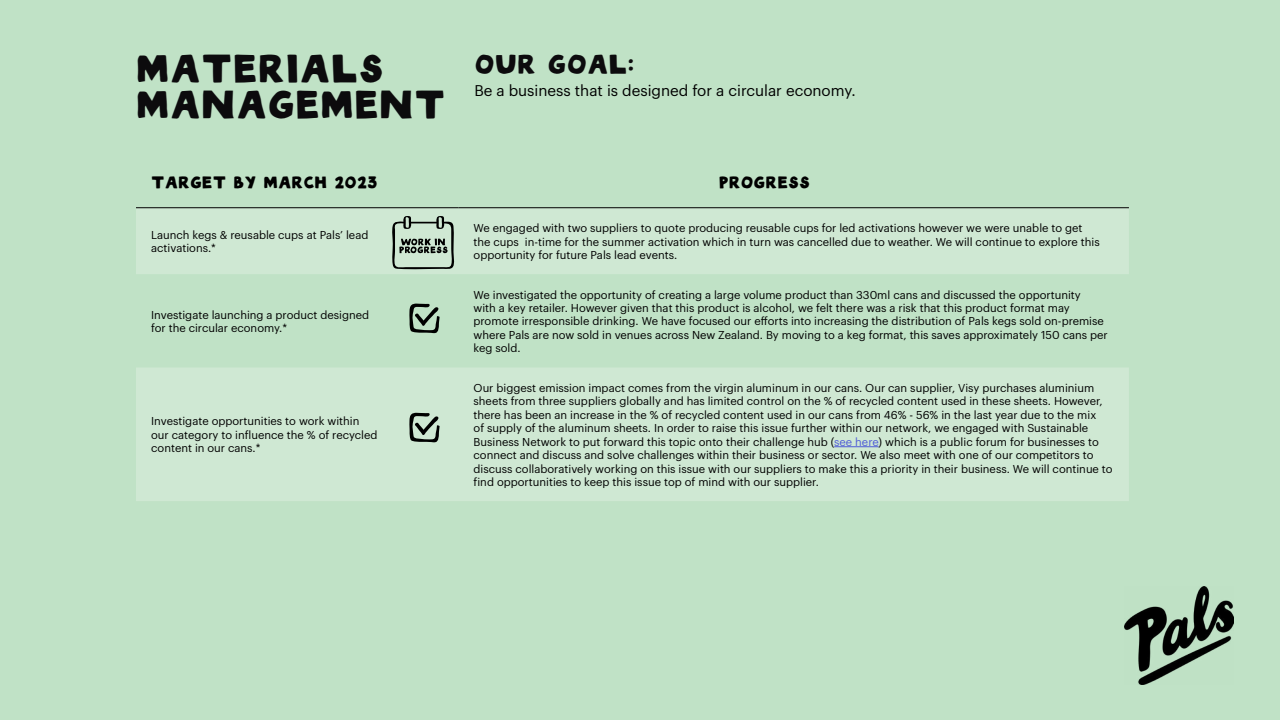
<style>
.page{position:relative;width:1280px;height:720px;background:#c0e2c6}
.page>*{position:absolute;margin:0;border:0;box-sizing:border-box;transform-origin:0 0}
.t1{font:28px/36px "Pals Final";color:#0c0b0d}
.t2{font:19.2px "Pals Final";color:#0c0b0d}
.t3{font:15.2px "Graphik";color:#000}
.t4{font:12px "Pals Final";color:#000}
.t5{font:11.2px/13.4px "Graphik";color:#000}
.s1{color:#4f5cd6}
</style>
<div class="page">
<svg style="left:136px;top:209px;width:993px;height:292px;fill:#cfe8d3"></svg>
<hr style="left:136px;top:208px;width:264px;height:1px;background:#000">
<hr style="left:400px;top:208px;width:58px;height:1px;background:#000">
<hr style="left:458px;top:208px;width:671px;height:1px;background:#000">
<hr style="left:834px;top:446px;width:45px;height:1px;background:#4f5cd6">
<svg style="left:409px;top:413px;width:31px;height:29px"></svg>
<svg style="left:391px;top:216px;width:64px;height:54px"></svg>
<svg style="left:409px;top:303px;width:31px;height:30px"></svg>
<img style="left:1125px;top:586px;width:108px;height:98px">
<h1 class="t1" style="left:136px;top:49px;width:311px">MATERIALS<br>MANAGEMENT</h1>
<h2 class="t2" style="left:474px;top:52px;width:162px">OUR GOAL:</h2>
<h3 class="t3" style="left:474px;top:80px;width:383px">Be a business that is designed for a circular economy.</h3>
<p class="t4" style="left:151px;top:175px;width:228px">TARGET BY MARCH 2023</p>
<p class="t4" style="left:719px;top:175px;width:93px">PROGRESS</p>
<p class="t5" style="left:151px;top:227px;width:219px">Launch kegs &amp; reusable cups at Pals’ lead activations.*</p>
<p class="t5" style="left:474px;top:220px;width:628px">We engaged with two suppliers to quote producing reusable cups for led activations however we were unable to get the cups in-time for the summer activation which in turn was cancelled due to weather. We will continue to explore this opportunity for future Pals lead events.</p>
<p class="t5" style="left:151px;top:307px;width:220px">Investigate launching a product designed for the circular economy.*</p>
<p class="t5" style="left:151px;top:414px;width:228px">Investigate opportunities to work within our category to influence the % of recycled content in our cans.*</p>
<p class="t5" style="left:474px;top:287px;width:636px">We investigated the opportunity of creating a large volume product than 330ml cans and discussed the opportunity<br>with a key retailer. However given that this product is alcohol, we felt there was a risk that this product format may promote irresponsible drinking. We have focused our efforts into increasing the distribution of Pals kegs sold on-premise where Pals are now sold in venues across New Zealand. By moving to a keg format, this saves approximately 150 cans per keg sold.</p>
<p class="t5" style="left:474px;top:380px;width:641px">Our biggest emission impact comes from the virgin aluminum in our cans. Our can supplier, Visy purchases aluminium sheets from three suppliers globally and has limited control on the % of recycled content used in these sheets. However, there has been an increase in the % of recycled content used in our cans from 46% - 56% in the last year due to the mix<br>of supply of the aluminum sheets. In order to raise this issue further within our network, we engaged with Sustainable Business Network to put forward this topic onto their challenge hub (<span class="s1">see here</span>) which is a public forum for businesses to connect and discuss and solve challenges within their business or sector. We also meet with one of our competitors to discuss collaboratively working on this issue with our suppliers to make this a priority in their business. We will continue to find opportunities to keep this issue top of mind with our supplier.</p>
</div>
